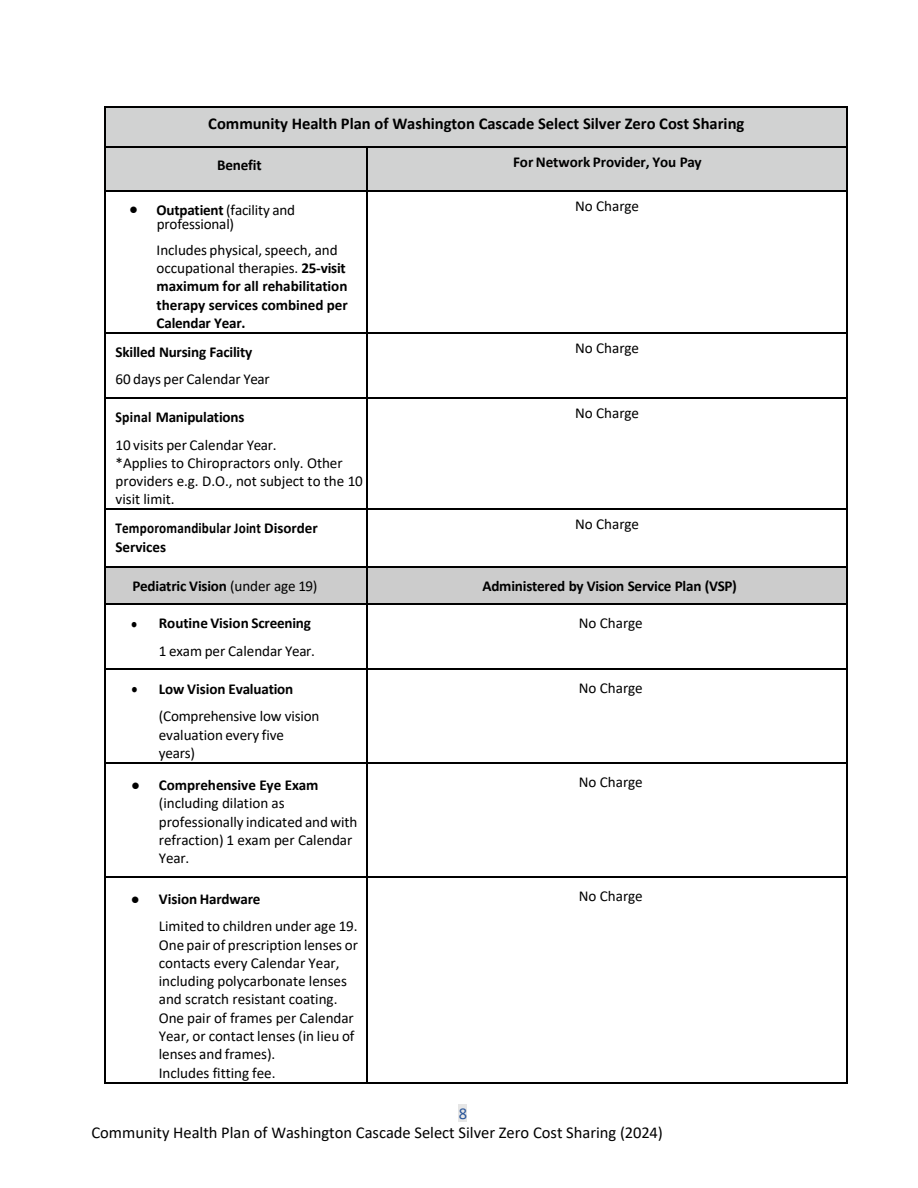
<style>
.page{position:relative;width:918px;height:1188px;background:#fff}
.page>*{position:absolute;margin:0;border:0;box-sizing:border-box;transform-origin:0 0}
.t1{font:16.5px "Calibri";color:#000}
.t2{font:700 16.5px "Calibri";color:#000}
.t3{font:16.5px "Calibri";color:#2b569a}
.t4{font:15.15px/18.3px "Calibri";letter-spacing:-.005em;color:#000}
.t5{font:700 15.15px/18.3px "Calibri";letter-spacing:-.005em;color:#000}
.t6{font:700 15.15px/18.3px "Calibri";letter-spacing:-.005em;color:#000;scale:.87 1}
.t7{font:700 15.15px "Calibri";letter-spacing:-.005em;color:#000;scale:.91 1}
.s1{font-weight:700}
.s2{font-weight:400}
</style>
<div class="page">
<div style="left:459px;top:1104px;width:8px;height:18px;background:#e6e6e6"></div>
<div style="left:106px;top:108px;width:741px;height:38px;background:#d1d2d2"></div>
<hr style="left:106px;top:107px;width:741px;height:1px;background:#000">
<hr style="left:104px;top:108px;width:2px;height:38px;background:#000">
<hr style="left:847px;top:108px;width:1px;height:38px;background:#000">
<div style="left:106px;top:148px;width:260px;height:42px;background:#d1d2d2"></div>
<div style="left:368px;top:148px;width:479px;height:42px;background:#d1d2d2"></div>
<hr style="left:106px;top:146px;width:260px;height:2px;background:#000">
<hr style="left:368px;top:146px;width:479px;height:2px;background:#000">
<hr style="left:104px;top:148px;width:2px;height:42px;background:#000">
<hr style="left:366px;top:148px;width:2px;height:42px;background:#000">
<hr style="left:847px;top:148px;width:1px;height:42px;background:#000">
<hr style="left:106px;top:190px;width:260px;height:2px;background:#000">
<hr style="left:368px;top:190px;width:479px;height:2px;background:#000">
<hr style="left:104px;top:192px;width:2px;height:140px;background:#000">
<hr style="left:366px;top:192px;width:2px;height:140px;background:#000">
<hr style="left:847px;top:192px;width:1px;height:140px;background:#000">
<hr style="left:106px;top:332px;width:260px;height:2px;background:#000">
<hr style="left:368px;top:332px;width:479px;height:2px;background:#000">
<hr style="left:104px;top:334px;width:2px;height:63px;background:#000">
<hr style="left:366px;top:334px;width:2px;height:63px;background:#000">
<hr style="left:847px;top:334px;width:1px;height:63px;background:#000">
<hr style="left:106px;top:397px;width:260px;height:2px;background:#000">
<hr style="left:368px;top:397px;width:479px;height:2px;background:#000">
<hr style="left:104px;top:399px;width:2px;height:109px;background:#000">
<hr style="left:366px;top:399px;width:2px;height:109px;background:#000">
<hr style="left:847px;top:399px;width:1px;height:109px;background:#000">
<hr style="left:106px;top:508px;width:260px;height:2px;background:#000">
<hr style="left:368px;top:508px;width:479px;height:2px;background:#000">
<hr style="left:104px;top:510px;width:2px;height:56px;background:#000">
<hr style="left:366px;top:510px;width:2px;height:56px;background:#000">
<hr style="left:847px;top:510px;width:1px;height:56px;background:#000">
<div style="left:106px;top:567px;width:260px;height:37px;background:#ccc"></div>
<div style="left:368px;top:567px;width:479px;height:37px;background:#ccc"></div>
<hr style="left:106px;top:566px;width:260px;height:1px;background:#000">
<hr style="left:368px;top:566px;width:479px;height:1px;background:#000">
<hr style="left:104px;top:567px;width:2px;height:37px;background:#000">
<hr style="left:366px;top:567px;width:2px;height:37px;background:#000">
<hr style="left:847px;top:567px;width:1px;height:37px;background:#000">
<hr style="left:106px;top:604px;width:260px;height:1px;background:#000">
<hr style="left:368px;top:604px;width:479px;height:1px;background:#000">
<hr style="left:104px;top:605px;width:2px;height:64px;background:#000">
<hr style="left:366px;top:605px;width:2px;height:64px;background:#000">
<hr style="left:847px;top:605px;width:1px;height:64px;background:#000">
<hr style="left:106px;top:669px;width:260px;height:1px;background:#000">
<hr style="left:368px;top:669px;width:479px;height:1px;background:#000">
<hr style="left:104px;top:670px;width:2px;height:92px;background:#000">
<hr style="left:366px;top:670px;width:2px;height:92px;background:#000">
<hr style="left:847px;top:670px;width:1px;height:92px;background:#000">
<hr style="left:106px;top:762px;width:260px;height:2px;background:#000">
<hr style="left:368px;top:762px;width:479px;height:2px;background:#000">
<hr style="left:104px;top:764px;width:2px;height:112px;background:#000">
<hr style="left:366px;top:764px;width:2px;height:112px;background:#000">
<hr style="left:847px;top:764px;width:1px;height:112px;background:#000">
<hr style="left:106px;top:876px;width:260px;height:2px;background:#000">
<hr style="left:368px;top:876px;width:479px;height:2px;background:#000">
<hr style="left:104px;top:878px;width:2px;height:204px;background:#000">
<hr style="left:106px;top:1082px;width:260px;height:1px;background:#000">
<hr style="left:366px;top:878px;width:2px;height:204px;background:#000">
<hr style="left:368px;top:1082px;width:479px;height:1px;background:#000">
<hr style="left:847px;top:878px;width:1px;height:204px;background:#000">
<p class="t2" style="left:208px;top:113px;width:538px">Community Health Plan of Washington Cascade Select Silver Zero Cost Sharing</p>
<p class="t5" style="left:217px;top:156px;width:46px">Benefit</p>
<p class="t5" style="left:513px;top:152px;width:190px">For Network Provider, You Pay</p>
<p class="t4" style="left:157px;top:202px;width:140px;line-height:14.1px;text-indent:-27px">• <span class="s1">Outpatient</span> (facility and professional)</p>
<p class="t5" style="left:157px;top:241px;width:193px"><span class="s2">Includes physical, speech, and occupational therapies.</span> 25-visit maximum for all rehabilitation therapy services combined per<br>Calendar Year.</p>
<p class="t4" style="left:575px;top:197px;width:65px">No Charge</p>
<p class="t5" style="left:116px;top:343px;width:138px">Skilled Nursing Facility</p>
<p class="t4" style="left:116px;top:370px;width:156px">60 days per Calendar Year</p>
<p class="t7" style="left:116px;top:408px;width:143px">Spinal Manipulations</p>
<p class="t4" style="left:116px;top:435px;width:249px">10 visits per Calendar Year.<br>*Applies to Chiropractors only. Other providers e.g. D.O., not subject to the 10 visit limit.</p>
<p class="t4" style="left:575px;top:338px;width:65px">No Charge</p>
<p class="t4" style="left:575px;top:404px;width:65px">No Charge</p>
<p class="t6" style="left:116px;top:519px;width:234px">Temporomandibular Joint Disorder<br>Services</p>
<p class="t4" style="left:575px;top:515px;width:65px">No Charge</p>
<p class="t5" style="left:132px;top:576px;width:187px">Pediatric Vision <span class="s2">(under age 19)</span></p>
<p class="t5" style="left:482px;top:576px;width:256px">Administered by Vision Service Plan (VSP)</p>
<p class="t5" style="left:131px;top:614px;width:181px">• Routine Vision Screening</p>
<p class="t4" style="left:159px;top:641px;width:158px">1 exam per Calendar Year.</p>
<p class="t4" style="left:579px;top:614px;width:65px">No Charge</p>
<p class="t5" style="left:131px;top:680px;width:163px">• Low Vision Evaluation</p>
<p class="t4" style="left:159px;top:707px;width:162px">(Comprehensive low vision evaluation every five years)</p>
<p class="t5" style="left:131px;top:776px;width:189px">• Comprehensive Eye Exam</p>
<p class="t4" style="left:159px;top:794px;width:200px">(including dilation as professionally indicated and with refraction) 1 exam per Calendar<br>Year.</p>
<p class="t5" style="left:131px;top:890px;width:131px">• Vision Hardware</p>
<p class="t4" style="left:159px;top:917px;width:201px">Limited to children under age 19.<br>One pair of prescription lenses or contacts every Calendar Year, including polycarbonate lenses and scratch resistant coating.<br>One pair of frames per Calendar<br>Year, or contact lenses (in lieu of lenses and frames).<br>Includes fitting fee.</p>
<p class="t4" style="left:579px;top:679px;width:65px">No Charge</p>
<p class="t4" style="left:579px;top:773px;width:65px">No Charge</p>
<p class="t4" style="left:579px;top:887px;width:65px">No Charge</p>
<p class="t3" style="left:459px;top:1103px;width:10px">8</p>
<p class="t1" style="left:92px;top:1123px;width:573px">Community Health Plan of Washington Cascade Select Silver Zero Cost Sharing (2024)</p>
</div>
